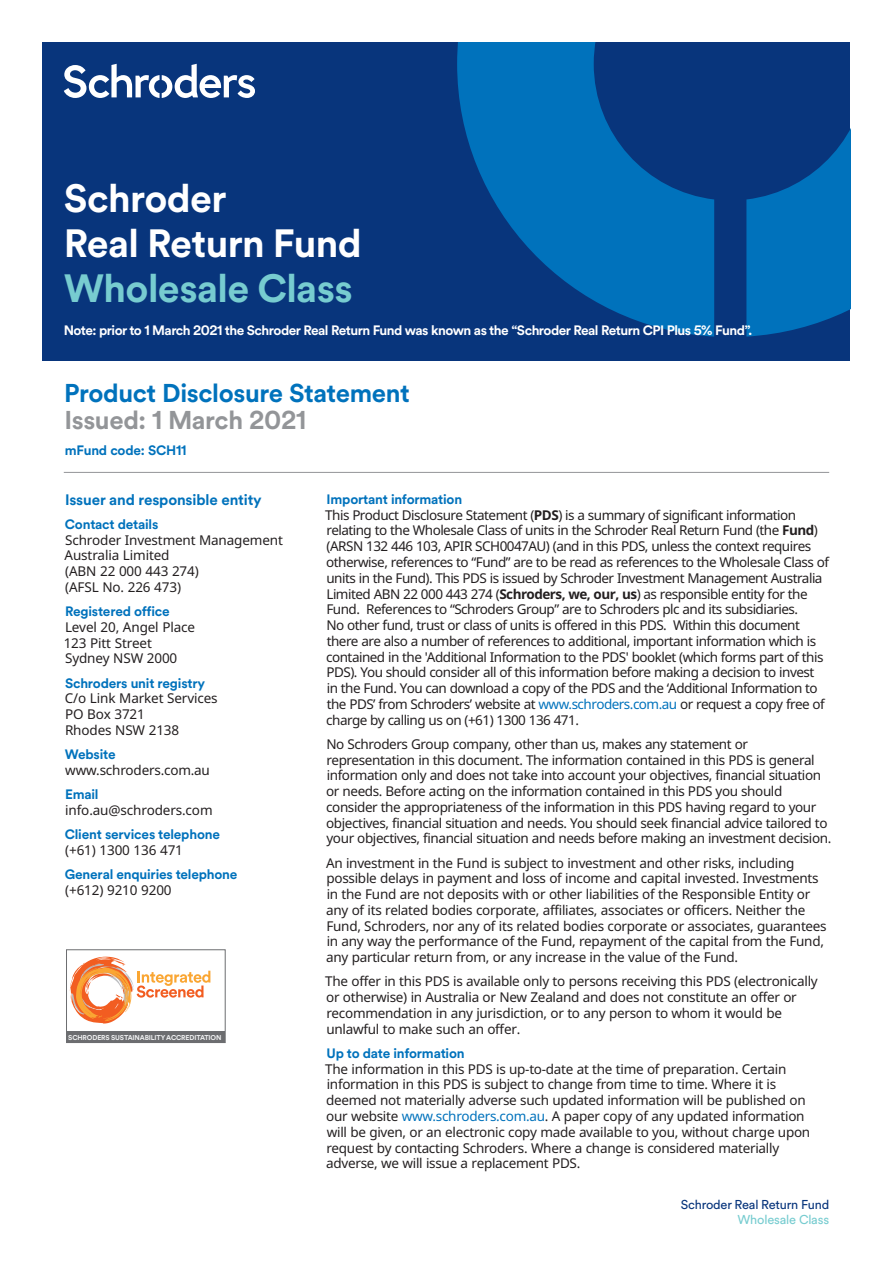
<style>
.page{position:relative;width:893px;height:1263px;background:#fff}
.page>*{position:absolute;margin:0;border:0;box-sizing:border-box;transform-origin:0 0}
.t1{font:700 39px/45px "Schroders Circular";letter-spacing:-.015em;color:#fff}
.t2{font:700 39px "Schroders Circular";letter-spacing:-.015em;color:#77ccd0}
.t3{font:700 25.5px "Schroders Circular";letter-spacing:-.015em;color:#0072bc}
.t4{font:700 25.5px "Schroders Circular";letter-spacing:-.015em;color:#939598}
.t5{font:700 15px "Schroders Circular";letter-spacing:-.01em;color:#0072bc}
.t6{font:13.5px/15.8px "Noto Sans";letter-spacing:-.03em;color:#231f20}
.t7{font:13.5px/15.8px "Noto Sans";letter-spacing:-.01em;color:#231f20}
.t8{font:700 13.5px "Schroders Circular";letter-spacing:-.015em;color:#0072bc}
.t9{font:700 13.5px "Schroders Circular";letter-spacing:-.04em;color:#fff}
.t10{font:12.75px "Schroders Circular";letter-spacing:-.015em;color:#08357c}
.t11{font:12.75px "Schroders Circular";letter-spacing:-.015em;color:#77ccd0}
.t12{font:700 6.9px "Schroders Circular";letter-spacing:-.02em;color:#f2f3f4}
.s1{font-weight:700}
.s2{color:#0072bc}
</style>
<div class="page">
<div style="left:43px;top:43px;width:807px;height:318px;background:#08357c"></div>
<svg style="left:457px;top:43px;width:393px;height:294px;fill:#0072bc"></svg>
<svg style="left:64px;top:64px;width:191px;height:34px"></svg>
<hr style="left:64px;top:472px;width:765px;height:1px;background:#939598">
<svg style="left:70px;top:957px;width:140px;height:66px"></svg>
<div style="left:66px;top:1031px;width:159px;height:12px;background:#6c6d70"></div>
<div style="left:66px;top:949px;width:159px;height:94px;border:1px solid #6c6d70"></div>
<h1 class="t1" style="left:64px;top:174px;width:299px">Schroder<br>Real Return Fund</h1>
<h1 class="t2" style="left:64px;top:262px;width:291px">Wholesale Class</h1>
<p class="t9" style="left:64px;top:321px;width:690px">Note: prior to 1 March 2021 the Schroder Real Return Fund was known as the “Schroder Real Return CPI Plus 5% Fund”.</p>
<h2 class="t3" style="left:64px;top:375px;width:347px">Product Disclosure Statement</h2>
<h2 class="t4" style="left:64px;top:402px;width:243px">Issued: 1 March 2021</h2>
<p class="t8" style="left:65px;top:441px;width:123px">mFund code: SCH11</p>
<p class="t5" style="left:65px;top:489px;width:198px">Issuer and responsible entity</p>
<p class="t8" style="left:65px;top:515px;width:95px">Contact details</p>
<p class="t7" style="left:65px;top:531px;width:220px">Schroder Investment Management<br>Australia Limited<br>(ABN 22 000 443 274)<br>(AFSL No. 226 473)</p>
<p class="t8" style="left:65px;top:602px;width:106px">Registered office</p>
<p class="t7" style="left:64px;top:619px;width:133px">Level 20, Angel Place<br>123 Pitt Street<br>Sydney NSW 2000</p>
<p class="t8" style="left:65px;top:674px;width:142px">Schroders unit registry</p>
<p class="t7" style="left:65px;top:690px;width:154px">C/o Link Market Services<br>PO Box 3721<br>Rhodes NSW 2138</p>
<p class="t8" style="left:65px;top:745px;width:52px">Website</p>
<p class="t6" style="left:65px;top:762px;width:146px">www.schroders.com.au</p>
<p class="t8" style="left:65px;top:785px;width:35px">Email</p>
<p class="t7" style="left:65px;top:802px;width:149px">info.au@schroders.com</p>
<p class="t8" style="left:65px;top:825px;width:157px">Client services telephone</p>
<p class="t7" style="left:65px;top:842px;width:119px">(+61) 1300 136 471</p>
<p class="t8" style="left:65px;top:865px;width:174px">General enquiries telephone</p>
<p class="t7" style="left:65px;top:882px;width:108px">(+612) 9210 9200</p>
<p class="t12" style="left:68px;top:1032px;width:155px">SCHRODERS SUSTAINABILITY ACCREDITATION</p>
<p class="t8" style="left:327px;top:490px;width:137px">Important information</p>
<p class="t6" style="left:325px;top:507px;width:505px">This Product Disclosure Statement (<span class="s1">PDS</span>) is a summary of significant information relating to the Wholesale Class of units in the Schroder Real Return Fund (the <span class="s1">Fund</span>) (ARSN 132 446 103, APIR SCH0047AU) (and in this PDS, unless the context requires otherwise, references to “Fund” are to be read as references to the Wholesale Class of units in the Fund). This PDS is issued by Schroder Investment Management Australia Limited ABN 22 000 443 274 (<span class="s1">Schroders, we, our, us</span>) as responsible entity for the Fund. References to “Schroders Group” are to Schroders plc and its subsidiaries.<br>No other fund, trust or class of units is offered in this PDS. Within this document there are also a number of references to additional, important information which is contained in the 'Additional Information to the PDS' booklet (which forms part of this PDS). You should consider all of this information before making a decision to invest<br>in the Fund. You can download a copy of the PDS and the ‘Additional Information to the PDS’ from Schroders’ website at <span class="s2">www.schroders.com.au</span> or request a copy free of charge by calling us on (+61) 1300 136 471.</p>
<p class="t6" style="left:326px;top:736px;width:507px">No Schroders Group company, other than us, makes any statement or representation in this document. The information contained in this PDS is general information only and does not take into account your objectives, financial situation or needs. Before acting on the information contained in this PDS you should consider the appropriateness of the information in this PDS having regard to your objectives, financial situation and needs. You should seek financial advice tailored to your objectives, financial situation and needs before making an investment decision.</p>
<p class="t6" style="left:326px;top:854px;width:502px">An investment in the Fund is subject to investment and other risks, including possible delays in payment and loss of income and capital invested. Investments in the Fund are not deposits with or other liabilities of the Responsible Entity or any of its related bodies corporate, affiliates, associates or officers. Neither the Fund, Schroders, nor any of its related bodies corporate or associates, guarantees in any way the performance of the Fund, repayment of the capital from the Fund, any particular return from, or any increase in the value of the Fund.</p>
<p class="t6" style="left:325px;top:973px;width:494px">The offer in this PDS is available only to persons receiving this PDS (electronically or otherwise) in Australia or New Zealand and does not constitute an offer or recommendation in any jurisdiction, or to any person to whom it would be unlawful to make such an offer.</p>
<p class="t8" style="left:326px;top:1044px;width:140px">Up to date information</p>
<p class="t6" style="left:325px;top:1060px;width:487px">The information in this PDS is up-to-date at the time of preparation. Certain information in this PDS is subject to change from time to time. Where it is deemed not materially adverse such updated information will be published on our website <span class="s2">www.schroders.com.au</span>. A paper copy of any updated information will be given, or an electronic copy made available to you, without charge upon request by contacting Schroders. Where a change is considered materially adverse, we will issue a replacement PDS.</p>
<p class="t10" style="left:681px;top:1196px;width:150px">Schroder Real Return Fund</p>
<p class="t11" style="left:738px;top:1211px;width:93px">Wholesale Class</p>
</div>
